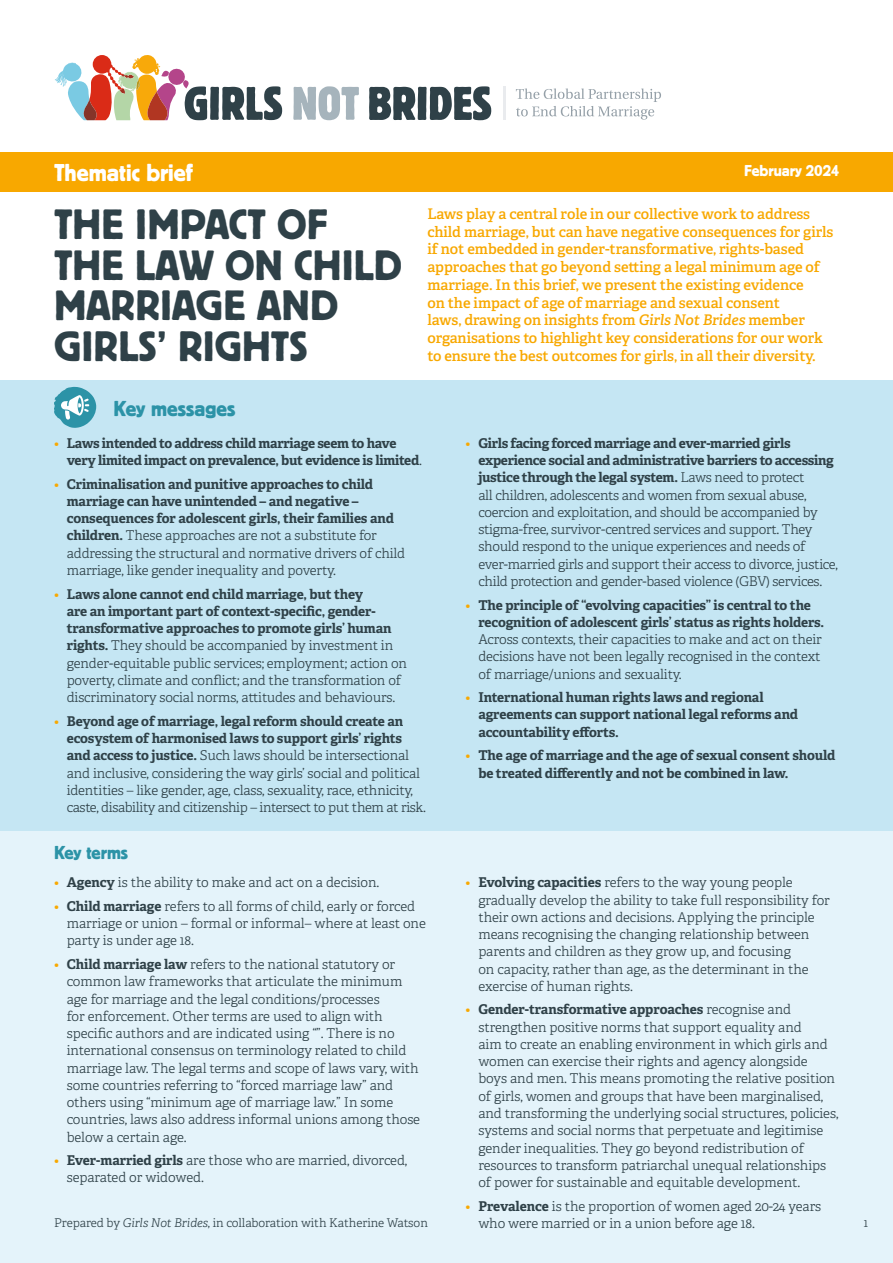
<style>
.page{position:relative;width:893px;height:1263px;background:#fff}
.page>*{position:absolute;margin:0;border:0;box-sizing:border-box;transform-origin:0 0}
.t1{font:44.25px/40.5px "Platz";color:#2f4148}
.t2{font:25.5px "Platz";letter-spacing:.005em;color:#fff}
.t3{font:22.5px "Platz";letter-spacing:.005em;color:#2c93a7}
.t4{font:19.5px "Platz";color:#2c93a7}
.t5{font:16.5px "Platz";color:#fff}
.t6{font:600 14.7px/17.7px "Adelle";letter-spacing:-.005em;color:#f8a800}
.t7{font:300 13.5px/17.2px "Adelle";letter-spacing:-.01em;color:#2f4148}
.t8{font:700 13.5px/17.2px "Adelle";letter-spacing:-.015em;color:#2f4148}
.t9{font:300 12px "Adelle";letter-spacing:-.005em;color:#2f4148}
.s1{font-style:italic}
.s2{font-weight:300;color:#f8a800}
.s3{font-weight:300}
.s4{color:#f8a800}
.s5{font-weight:700}
</style>
<div class="page">
<div style="left:0;top:380px;width:893px;height:451px;background:#c5e6f3"></div>
<div style="left:0;top:831px;width:893px;height:432px;background:#e4f3fa"></div>
<div style="left:0;top:152px;width:893px;height:39px;background:#f8a800"></div>
<svg style="left:516px;top:88px;width:145px;height:32px"></svg>
<hr style="left:503px;top:86px;width:3px;height:34px;background:#e9ebee">
<svg style="left:293px;top:86px;width:66px;height:34px"></svg>
<svg style="left:369px;top:86px;width:122px;height:34px"></svg>
<svg style="left:55px;top:55px;width:227px;height:65px"></svg>
<svg style="left:54px;top:387px;width:42px;height:41px"></svg>
<h2 class="t2" style="left:54px;top:158px;width:141px">Thematic brief</h2>
<p class="t5" style="left:744px;top:162px;width:96px">February 2024</p>
<h1 class="t1" style="left:54px;top:204px;width:350px">THE IMPACT OF<br>THE LAW ON CHILD<br>MARRIAGE AND<br>GIRLS’ RIGHTS</h1>
<p class="t6" style="left:427px;top:205px;width:408px">Laws play a central role in our collective work to address child marriage, but can have negative consequences for girls if not embedded in gender-transformative, rights-based approaches that go beyond setting a legal minimum age of marriage. In this brief, we present the existing evidence<br>on the impact of age of marriage and sexual consent<br>laws, drawing on insights from <span class="s1">Girls Not Brides</span> member organisations to highlight key considerations for our work to ensure the best outcomes for girls, in all their diversity.</p>
<h3 class="t3" style="left:114px;top:397px;width:123px">Key messages</h3>
<p class="t8" style="left:67px;top:434px;width:356px;text-indent:-13px"><span class="s2">•</span> Laws intended to address child marriage seem to have very limited impact on prevalence, but evidence is limited<span class="s3">.</span></p>
<p class="t8" style="left:67px;top:475px;width:340px;text-indent:-13px"><span class="s2">•</span> Criminalisation and punitive approaches to child marriage can have unintended – and negative – consequences for adolescent girls, their families and children. <span class="s3">These approaches are not a substitute for addressing the structural and normative drivers of child marriage, like gender inequality and poverty.</span></p>
<p class="t7" style="left:67px;top:585px;width:342px;text-indent:-13px"><span class="s4">•</span> <span class="s5">Laws alone cannot end child marriage, but they<br>are an important part of context-specific, gender&shy;transformative approaches to promote girls’ human rights.</span> They should be accompanied by investment in gender-equitable public services; employment; action on poverty, climate and conflict; and the transformation of discriminatory social norms, attitudes and behaviours.</p>
<p class="t7" style="left:67px;top:713px;width:361px;text-indent:-13px"><span class="s4">•</span> <span class="s5">Beyond age of marriage, legal reform should create an ecosystem of harmonised laws to support girls’ rights and access to justice.</span> Such laws should be intersectional and inclusive, considering the way girls’ social and political identities – like gender, age, class, sexuality, race, ethnicity, caste, disability and citizenship – intersect to put them at risk.</p>
<h3 class="t4" style="left:54px;top:842px;width:76px">Key terms</h3>
<p class="t7" style="left:54px;top:874px;width:327px"><span class="s4">•</span> <span class="s5">Agency</span> is the ability to make and act on a decision.</p>
<p class="t7" style="left:67px;top:898px;width:361px;text-indent:-13px"><span class="s4">•</span> <span class="s5">Child marriage</span> refers to all forms of child, early or forced marriage or union – formal or informal– where at least one party is under age 18.</p>
<p class="t7" style="left:67px;top:956px;width:355px;text-indent:-13px"><span class="s4">•</span> <span class="s5">Child marriage law</span> refers to the national statutory or common law frameworks that articulate the minimum age for marriage and the legal conditions/processes<br>for enforcement. Other terms are used to align with specific authors and are indicated using “”. There is no international consensus on terminology related to child marriage law. The legal terms and scope of laws vary, with some countries referring to “forced marriage law” and others using “minimum age of marriage law.” In some countries, laws also address informal unions among those below a certain age.</p>
<p class="t7" style="left:67px;top:1152px;width:342px;text-indent:-13px"><span class="s4">•</span> <span class="s5">Ever-married girls</span> are those who are married, divorced, separated or widowed.</p>
<p class="t9" style="left:54px;top:1216px;width:375px">Prepared by <span class="s1">Girls Not Brides</span>, in collaboration with Katherine Watson</p>
<p class="t7" style="left:478px;top:435px;width:361px;text-indent:-13px"><span class="s4">•</span> <span class="s5">Girls facing forced marriage and ever-married girls experience social and administrative barriers to accessing justice through the legal system.</span> Laws need to protect<br>all children, adolescents and women from sexual abuse, coercion and exploitation, and should be accompanied by stigma-free, survivor-centred services and support. They should respond to the unique experiences and needs of ever-married girls and support their access to divorce, justice, child protection and gender-based violence (GBV) services.</p>
<p class="t8" style="left:478px;top:596px;width:347px;text-indent:-13px"><span class="s2">•</span> The principle of “evolving capacities” is central to the recognition of adolescent girls’ status as rights holders.</p>
<p class="t7" style="left:478px;top:631px;width:345px;text-align:justify">Across contexts, their capacities to make and act on their decisions have not been legally recognised in the context of marriage/unions and sexuality.</p>
<p class="t8" style="left:478px;top:689px;width:321px;text-indent:-13px"><span class="s2">•</span> International human rights laws and regional agreements can support national legal reforms and accountability efforts.</p>
<p class="t8" style="left:478px;top:747px;width:359px;text-indent:-13px"><span class="s2">•</span> The age of marriage and the age of sexual consent should be treated differently and not be combined in law.</p>
<p class="t7" style="left:478px;top:874px;width:353px;text-indent:-13px"><span class="s4">•</span> <span class="s5">Evolving capacities</span> refers to the way young people gradually develop the ability to take full responsibility for their own actions and decisions. Applying the principle means recognising the changing relationship between parents and children as they grow up, and focusing<br>on capacity, rather than age, as the determinant in the exercise of human rights.</p>
<p class="t7" style="left:478px;top:1001px;width:361px;text-indent:-13px"><span class="s4">•</span> <span class="s5">Gender-transformative approaches</span> recognise and strengthen positive norms that support equality and<br>aim to create an enabling environment in which girls and women can exercise their rights and agency alongside boys and men. This means promoting the relative position of girls, women and groups that have been marginalised, and transforming the underlying social structures, policies, systems and social norms that perpetuate and legitimise gender inequalities. They go beyond redistribution of resources to transform patriarchal unequal relationships of power for sustainable and equitable development.</p>
<p class="t7" style="left:478px;top:1197px;width:344px;text-indent:-13px"><span class="s4">•</span> <span class="s5">Prevalence</span> is the proportion of women aged 20-24 years who were married or in a union before age 18.</p>
<p class="t9" style="left:864px;top:1216px;width:6px">1</p>
</div>
